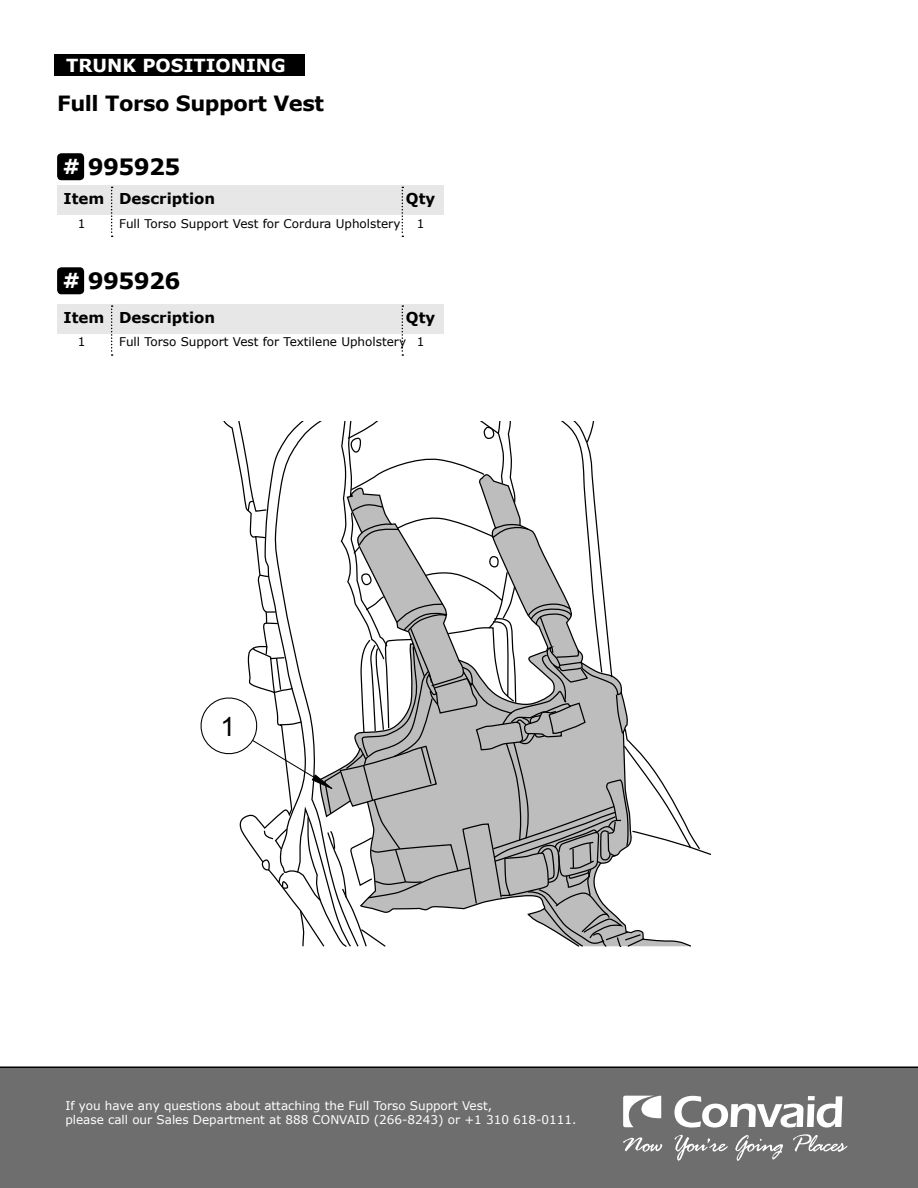
<style>
.page{position:relative;width:918px;height:1188px;background:#fff}
.page>*{position:absolute;margin:0;border:0;box-sizing:border-box;transform-origin:0 0}
.t1{font:26.55px "Arial";color:#000}
.t2{font:700 22.5px "Verdana";letter-spacing:-.03em;color:#000}
.t3{font:700 21px "Verdana";letter-spacing:-.02em;color:#000}
.t4{font:700 18px "Verdana";color:#fff}
.t5{font:700 15px "Verdana";color:#000}
.t6{font:12px/13.5px "Verdana";color:#fff}
.t7{font:12px "Verdana";color:#000}
.s1{font-size:20.7px;color:#fff}
</style>
<div class="page">
<div style="left:0;top:1068px;width:918px;height:120px;background:#6e6e6e"></div>
<hr style="left:0;top:1066px;width:918px;height:2px;background:#000">
<svg style="left:623px;top:1137px;width:39px;height:15px"></svg>
<svg style="left:675px;top:1135px;width:53px;height:26px"></svg>
<svg style="left:735px;top:1135px;width:48px;height:26px"></svg>
<svg style="left:793px;top:1134px;width:54px;height:18px"></svg>
<svg style="left:623px;top:1096px;width:38px;height:31px"></svg>
<svg style="left:674px;top:1096px;width:168px;height:32px"></svg>
<svg style="left:200px;top:421px;width:510px;height:525px"></svg>
<div style="left:214px;top:711px;width:28px;height:31px;background:#fff"></div>
<div style="left:54px;top:54px;width:251px;height:22px;background:#000"></div>
<div style="left:57px;top:185px;width:387px;height:29px;background:#e7e7e7"></div>
<div style="left:57px;top:304px;width:387px;height:29px;background:#e7e7e7"></div>
<svg style="left:402px;top:187px;width:1px;height:50px"></svg>
<svg style="left:402px;top:305px;width:1px;height:51px"></svg>
<svg style="left:111px;top:187px;width:2px;height:50px"></svg>
<svg style="left:111px;top:305px;width:2px;height:51px"></svg>
<div style="left:57px;top:153px;width:27px;height:27px;background:#000;border-radius:4px"></div>
<div style="left:57px;top:267px;width:27px;height:27px;background:#000;border-radius:4px"></div>
<h3 class="t4" style="left:66px;top:54px;width:221px">TRUNK POSITIONING</h3>
<h3 class="t3" style="left:57px;top:90px;width:268px">Full Torso Support Vest</h3>
<h2 class="t2" style="left:62px;top:153px;width:120px"><span class="s1">#</span> 995925</h2>
<p class="t5" style="left:64px;top:189px;width:153px">Item Description</p>
<p class="t5" style="left:406px;top:189px;width:31px">Qty</p>
<p class="t7" style="left:78px;top:216px;width:9px">1</p>
<p class="t7" style="left:119px;top:216px;width:283px">Full Torso Support Vest for Cordura Upholstery</p>
<p class="t7" style="left:417px;top:216px;width:9px">1</p>
<h2 class="t2" style="left:62px;top:267px;width:120px"><span class="s1">#</span> 995926</h2>
<p class="t5" style="left:64px;top:308px;width:153px">Item Description</p>
<p class="t5" style="left:406px;top:308px;width:31px">Qty</p>
<p class="t7" style="left:78px;top:334px;width:9px">1</p>
<p class="t7" style="left:119px;top:334px;width:307px">Full Torso Support Vest for Textilene Upholstery 1</p>
<h1 class="t1" style="left:220px;top:709px;width:16px">1</h1>
<p class="t6" style="left:65px;top:1099px;width:513px">If you have any questions about attaching the Full Torso Support Vest,<br>please call our Sales Department at 888 CONVAID (266-8243) or +1 310 618-0111.</p>
</div>
